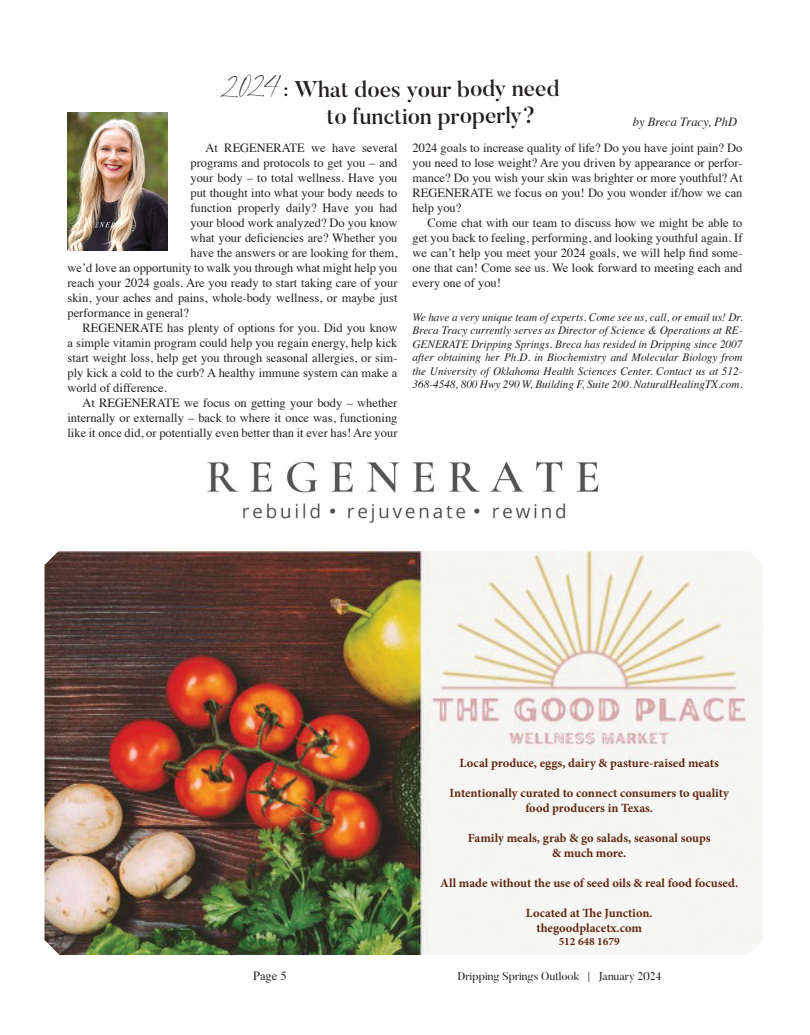
<style>
.page{position:relative;width:810px;height:1035px;background:#fff}
.page>*{position:absolute;margin:0;border:0;box-sizing:border-box;transform-origin:0 0}
.t1{font:500 22.5px "Butler";letter-spacing:-.005em;color:#231f20}
.Joey_Column_Body{font:12.5px/15px "Times";color:#231f20;text-align:justify}
.t2{font:700 12.5px "Minion Pro";color:#612712}
.Joey_By_Line{font:italic 12.5px "Times";color:#231f20}
.Joey_Bio{font:italic 11.25px/13.5px "Times";color:#231f20;text-align:justify}
.t3{font:11.25px "Butler";color:#231f20}
.t4{font:700 11.25px "Minion Pro";color:#612712}
.s1{font-family:"modernline Personal Use";font-weight:400;font-size:28.75px}
.s2{font-weight:400}
</style>
<div class="page">
<img style="left:68px;top:113px;width:100px;height:137px">
<svg style="left:207px;top:461px;width:392px;height:62px"></svg>
<img style="left:45px;top:551px;width:718px;height:404px">
<p class="t1" style="left:225px;top:75px;width:336px"><span class="s1">2024</span><span class="s2">:</span> What does your body need</p>
<p class="t1" style="left:327px;top:102px;width:210px">to function properly?</p>
<p class="Joey_By_Line" style="left:633px;top:111px;width:106px">by Breca Tracy, PhD</p>
<p class="Joey_Column_Body" style="left:205px;top:139px;width:194px">At REGENERATE we have several</p>
<p class="Joey_Column_Body" style="left:190px;top:154px;width:209px">programs and protocols to get you – and</p>
<p class="Joey_Column_Body" style="left:190px;top:169px;width:209px">your body – to total wellness. Have you</p>
<p class="Joey_Column_Body" style="left:190px;top:184px;width:209px">put thought into what your body needs to</p>
<p class="Joey_Column_Body" style="left:190px;top:199px;width:209px">function properly daily? Have you had</p>
<p class="Joey_Column_Body" style="left:190px;top:214px;width:209px">your blood work analyzed? Do you know</p>
<p class="Joey_Column_Body" style="left:190px;top:229px;width:209px">what your deficiencies are? Whether you</p>
<p class="Joey_Column_Body" style="left:190px;top:244px;width:209px">have the answers or are looking for them,</p>
<p class="Joey_Column_Body" style="left:68px;top:259px;width:331px">we’d love an opportunity to walk you through what might help you</p>
<p class="Joey_Column_Body" style="left:68px;top:274px;width:332px">reach your 2024 goals. Are you ready to start taking care of your</p>
<p class="Joey_Column_Body" style="left:68px;top:289px;width:332px">skin, your aches and pains, whole-body wellness, or maybe just</p>
<p class="Joey_Column_Body" style="left:68px;top:304px;width:123px">performance in general?</p>
<p class="Joey_Column_Body" style="left:68px;top:319px;width:332px;text-indent:15px">REGENERATE has plenty of options for you. Did you know a simple vitamin program could help you regain energy, help kick start weight loss, help get you through seasonal allergies, or sim&shy;ply kick a cold to the curb? A healthy immune system can make a world of difference.</p>
<p class="Joey_Column_Body" style="left:68px;top:394px;width:332px;text-indent:15px">At REGENERATE we focus on getting your body – whether internally or externally – back to where it once was, functioning like it once did, or potentially even better than it ever has! Are your</p>
<p class="Joey_Column_Body" style="left:412px;top:139px;width:332px">2024 goals to increase quality of life? Do you have joint pain? Do you need to lose weight? Are you driven by appearance or perfor&shy;mance? Do you wish your skin was brighter or more youthful? At REGENERATE we focus on you! Do you wonder if/how we can help you?</p>
<p class="Joey_Column_Body" style="left:412px;top:214px;width:332px;text-indent:15px">Come chat with our team to discuss how we might be able to get you back to feeling, performing, and looking youthful again. If we can’t help you meet your 2024 goals, we will help find some&shy;one that can! Come see us. We look forward to meeting each and every one of you!</p>
<p class="Joey_Bio" style="left:412px;top:310px;width:332px">We have a very unique team of experts. Come see us, call, or email us! Dr.<br>Breca Tracy currently serves as Director of Science &amp; Operations at RE-GENERATE Dripping Springs. Breca has resided in Dripping since 2007 after obtaining her Ph.D. in Biochemistry and Molecular Biology from the University of Oklahoma Health Sciences Center. Contact us at 512- 368-4548, 800 Hwy 290 W, Building F, Suite 200. NaturalHealingTX.com.</p>
<p class="t2" style="left:460px;top:754px;width:261px">Local produce, eggs, dairy &amp; pasture-raised meats</p>
<p class="t2" style="left:450px;top:784px;width:281px">Intentionally curated to connect consumers to quality</p>
<p class="t2" style="left:525px;top:799px;width:129px">food producers in Texas.</p>
<p class="t2" style="left:468px;top:829px;width:244px">Family meals, grab &amp; go salads, seasonal soups</p>
<p class="t2" style="left:552px;top:844px;width:76px">&amp; much more.</p>
<p class="t2" style="left:440px;top:874px;width:299px">All made without the use of seed oils &amp; real food focused.</p>
<p class="t2" style="left:526px;top:904px;width:128px">Located at The Junction.</p>
<p class="t2" style="left:536px;top:919px;width:107px">thegoodplacetx.com</p>
<p class="t4" style="left:559px;top:934px;width:63px">512 648 1679</p>
<p class="Joey_Column_Body" style="left:253px;top:967px;width:35px">Page 5</p>
<p class="t3" style="left:458px;top:969px;width:205px">Dripping Springs Outlook | January 2024</p>
</div>
